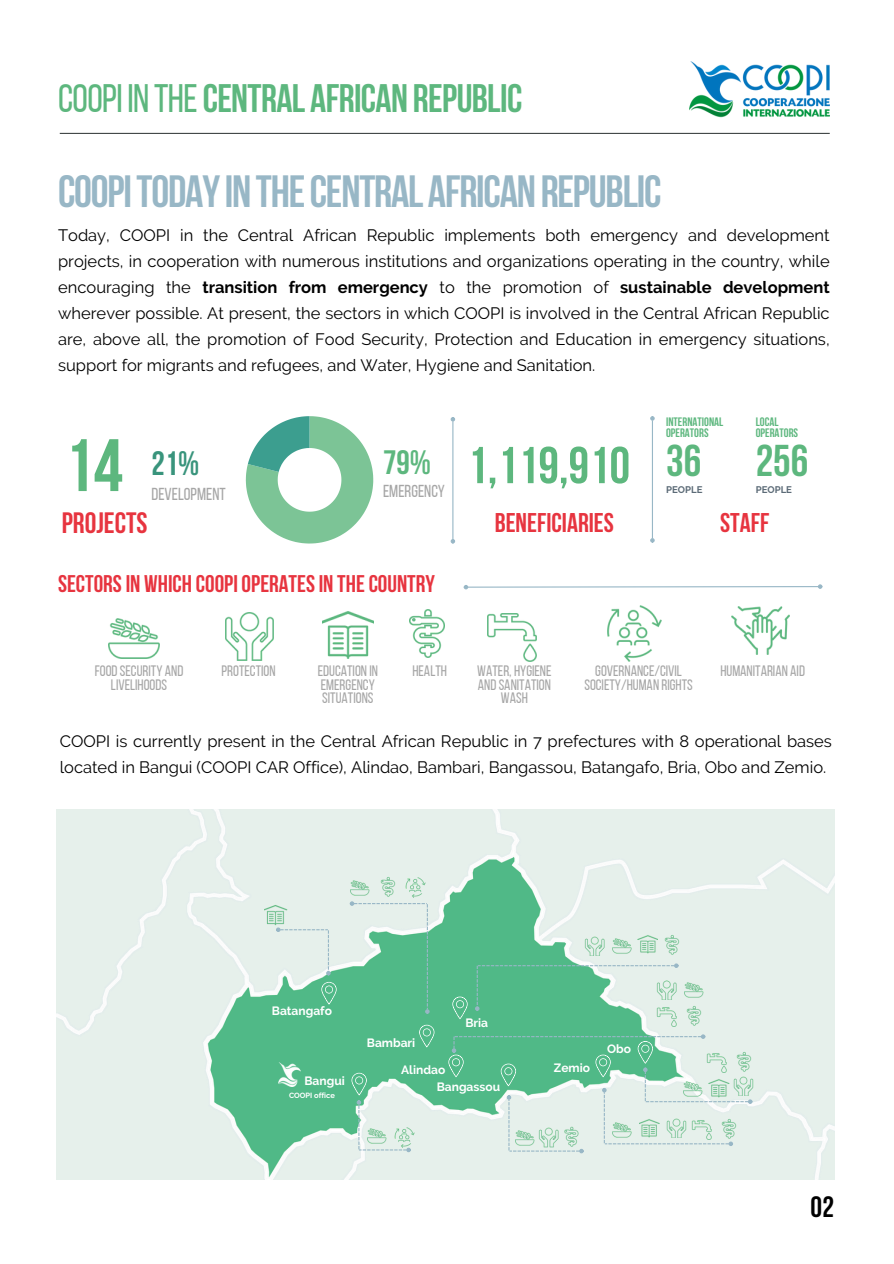
<style>
.page{position:relative;width:894px;height:1264px;background:#fff}
.page>*{position:absolute;margin:0;border:0;box-sizing:border-box;transform-origin:0 0}
.t1{font:700 74.1px "Bebas Neue";color:#5db77e}
.t2{font:700 51.75px "Bebas Neue";color:#5db77e}
.t3{font:700 45px "Bebas Neue";letter-spacing:-.025em;color:#98b7c6}
.t4{font:700 44.25px "Bebas Neue";color:#5db77e}
.t5{font:700 39.6px "Bebas Neue";letter-spacing:-.015em;color:#5db77e}
.t6{font:700 33.75px "Bebas Neue";color:#5db77e}
.t7{font:700 33.75px "Bebas Neue";color:#39947c}
.t8{font:700 29.4px "Bebas Neue";color:#e7343f}
.t9{font:700 29.25px "Bebas Neue";color:#000}
.t10{font:700 27px "Bebas Neue";color:#e7343f}
.t11{font:700 24px "Bebas Neue";color:#e7343f}
.t12{font:17.25px "Bebas Neue";color:#a6a6a6}
.t13{font:16.5px/25.8px "Raleway";color:#000;text-align:justify}
.t14{font:15.15px/13.5px "Bebas Neue";color:#a6a6a6;text-align:center}
.t15{font:700 12.15px/10.8px "Bebas Neue";color:#5db77e}
.t16{font:700 12px "Raleway";color:#fff}
.t17{font:700 9.6px "Raleway";color:#5c6b77}
.t18{font:700 7.5px "Raleway";color:#fff}
.s1{font-weight:400}
.s2{font-weight:700}
</style>
<div class="page">
<svg style="left:463px;top:584px;width:359px;height:5px"></svg>
<img style="left:689px;top:62px;width:140px;height:56px">
<hr style="left:60px;top:133px;width:769px;height:1px;background:#414747">
<svg style="left:246px;top:416px;width:127px;height:127px"></svg>
<hr style="left:452px;top:421px;width:1px;height:118px;background:#98b7c6">
<svg style="left:450px;top:539px;width:5px;height:4px"></svg>
<svg style="left:450px;top:417px;width:5px;height:4px"></svg>
<hr style="left:651px;top:420px;width:1px;height:118px;background:#98b7c6">
<svg style="left:650px;top:538px;width:4px;height:4px"></svg>
<svg style="left:650px;top:416px;width:4px;height:4px"></svg>
<img style="left:56px;top:809px;width:778px;height:370px">
<svg style="left:276px;top:927px;width:54px;height:48px"></svg>
<svg style="left:349px;top:901px;width:80px;height:112px"></svg>
<svg style="left:475px;top:963px;width:203px;height:47px"></svg>
<img style="left:637px;top:928px;width:20px;height:29px">
<img style="left:264px;top:899px;width:23px;height:26px">
<img style="left:376px;top:874px;width:53px;height:23px">
<img style="left:410px;top:1124px;width:8px;height:23px">
<img style="left:349px;top:876px;width:24px;height:19px">
<img style="left:612px;top:934px;width:23px;height:20px">
<img style="left:660px;top:933px;width:24px;height:22px">
<img style="left:583px;top:933px;width:24px;height:22px">
<img style="left:683px;top:978px;width:24px;height:19px">
<img style="left:682px;top:1004px;width:24px;height:22px">
<img style="left:655px;top:977px;width:23px;height:22px">
<img style="left:655px;top:1004px;width:24px;height:22px">
<img style="left:752px;top:1050px;width:3px;height:45px">
<svg style="left:321px;top:981px;width:15px;height:23px"></svg>
<svg style="left:351px;top:1072px;width:59px;height:80px"></svg>
<svg style="left:419px;top:1024px;width:15px;height:23px"></svg>
<svg style="left:452px;top:996px;width:15px;height:23px"></svg>
<svg style="left:448px;top:1034px;width:304px;height:119px"></svg>
<img style="left:278px;top:1062px;width:23px;height:24px">
<img style="left:108px;top:618px;width:52px;height:41px">
<img style="left:409px;top:609px;width:35px;height:48px">
<img style="left:487px;top:613px;width:49px;height:48px">
<img style="left:225px;top:612px;width:49px;height:48px">
<img style="left:322px;top:611px;width:51px;height:47px">
<img style="left:607px;top:605px;width:54px;height:56px">
<img style="left:731px;top:606px;width:58px;height:48px">
<h2 class="t5" style="left:58px;top:82px;width:465px"><span class="s1">COOPI IN THE</span>CENTRAL AFRICAN REPUBLIC</h2>
<h4 class="t3" style="left:58px;top:173px;width:604px">COOPITODAYINtheCENTRALAFRICANREPUBLIC</h4>
<p class="t13" style="left:58px;top:223px;width:772px">Today, COOPI in the Central African Republic implements both emergency and development projects, in cooperation with numerous institutions and organizations operating in the country, while encouraging the <span class="s2">transition from emergency</span> to the promotion of <span class="s2">sustainable development </span>wherever possible. At present, the sectors in which COOPI is involved in the Central African Republic are, above all, the promotion of Food Security, Protection and Education in emergency situations, support for migrants and refugees, and Water, Hygiene and Sanitation.</p>
<p class="t1" style="left:64px;top:435px;width:60px">14</p>
<p class="t6" style="left:383px;top:448px;width:49px">79%</p>
<h5 class="t2" style="left:467px;top:444px;width:164px">1,119,910</h5>
<p class="t7" style="left:151px;top:449px;width:49px">21%</p>
<p class="t12" style="left:151px;top:487px;width:76px">DEVELOPMENT</p>
<h2 class="t12" style="left:383px;top:484px;width:63px">EMERGENCY</h2>
<h1 class="t15" style="left:666px;top:417px;width:59px">INTERNATIONAL<br>OPERATORS</h1>
<h4 class="t4" style="left:666px;top:443px;width:37px">36</h4>
<p class="t4" style="left:755px;top:443px;width:54px">256</p>
<h5 class="t17" style="left:666px;top:484px;width:38px">PEOPLE</h5>
<p class="t17" style="left:755px;top:484px;width:38px">PEOPLE</p>
<p class="t15" style="left:755px;top:417px;width:44px">LOCAL<br>OPERATORS</p>
<h5 class="t8" style="left:62px;top:511px;width:87px">PROJECTS</h5>
<p class="t10" style="left:720px;top:511px;width:51px">STAFF</p>
<p class="t10" style="left:494px;top:511px;width:121px">BENEFICIARIES</p>
<h3 class="t11" style="left:58px;top:573px;width:378px">SECTORSIN WHICH COOPI OPERATESIN THECOUNTRY</h3>
<p class="t14" style="left:95px;top:666px;width:90px">FOODSECURITY AND<br>LIVELIHOODS</p>
<p class="t14" style="left:221px;top:666px;width:55px">PROTECTION</p>
<p class="t14" style="left:318px;top:666px;width:62px;text-align:left">EDUCATION IN<br>EMERGENCY<br>SITUATIONS</p>
<p class="t14" style="left:412px;top:666px;width:36px">HEALTH</p>
<p class="t14" style="left:584px;top:666px;width:110px">GOVERNANCE/CIVIL<br>SOCIETY/HUMAN RIGHTS</p>
<p class="t14" style="left:477px;top:666px;width:76px">WATER, HYGIENE<br>ANDSANITATION<br>WASH</p>
<p class="t14" style="left:720px;top:666px;width:86px">HUMANITARIAN AID</p>
<p class="t13" style="left:60px;top:728px;width:773px">COOPI is currently present in the Central African Republic in 7 prefectures with 8 operational bases located in Bangui (COOPI CAR Office), Alindao, Bambari, Bangassou, Batangafo, Bria, Obo and Zemio.</p>
<p class="t16" style="left:272px;top:1004px;width:62px">Batangafo</p>
<p class="t16" style="left:304px;top:1073px;width:42px">Bangui</p>
<p class="t18" style="left:289px;top:1090px;width:47px">COOPI office</p>
<p class="t16" style="left:367px;top:1035px;width:50px">Bambari</p>
<p class="t16" style="left:401px;top:1063px;width:46px">Alindao</p>
<p class="t16" style="left:465px;top:1015px;width:24px">Bria</p>
<p class="t16" style="left:436px;top:1079px;width:65px">Bangassou</p>
<p class="t16" style="left:553px;top:1061px;width:38px">Zemio</p>
<p class="t16" style="left:607px;top:1041px;width:25px">Obo</p>
<p class="t9" style="left:810px;top:1194px;width:25px">02</p>
</div>
